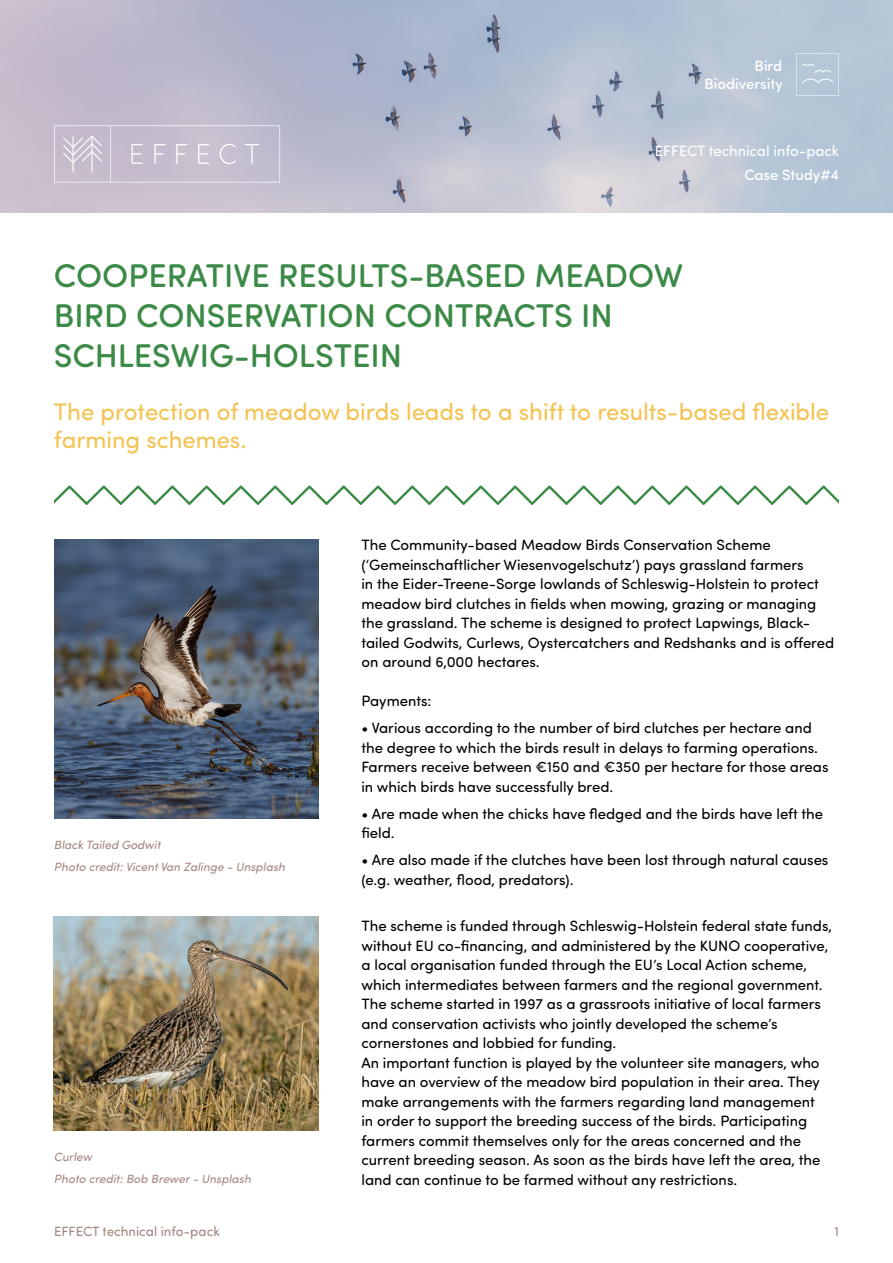
<style>
.page{position:relative;width:893px;height:1263px;background:#fff}
.page>*{position:absolute;margin:0;border:0;box-sizing:border-box;transform-origin:0 0}
.t1{font:500 33px/39.6px "Sofia Pro Soft";color:#3c8a47}
.t2{font:24px/28.8px "Sofia Pro Soft";color:#f4c353}
.t3{font:15px/19.5px "Sofia Pro Soft";color:#000}
.t4{font:500 15px/18px "Sofia Pro Soft";color:#fff;text-align:right}
.t5{font:15px "Sofia Pro Soft";color:#fff}
.t6{font:13.5px "Sofia Pro Soft";color:#a4897f}
.t7{font:italic 12px/22.5px "Sofia Pro Soft";color:#a4897f}
</style>
<div class="page">
<img style="left:0;top:0;width:893px;height:213px">
<svg style="left:54px;top:125px;width:226px;height:57px;background:#c8c1d0"></svg>
<svg style="left:54px;top:485px;width:785px;height:20px"></svg>
<img style="left:54px;top:917px;width:265px;height:214px">
<img style="left:54px;top:539px;width:265px;height:279px">
<svg style="left:796px;top:53px;width:43px;height:43px;background:#bacad9"></svg>
<p class="t4" style="left:704px;top:56px;width:80px">Bird<br>Biodiversity</p>
<p class="t5" style="left:655px;top:141px;width:186px">EFFECT technical info-pack</p>
<p class="t4" style="left:744px;top:165px;width:96px">Case Study#4</p>
<h1 class="t1" style="left:54px;top:254px;width:631px">COOPERATIVE RESULTS-BASED MEADOW<br>BIRD CONSERVATION CONTRACTS IN<br>SCHLESWIG-HOLSTEIN</h1>
<h2 class="t2" style="left:54px;top:396px;width:777px">The protection of meadow birds leads to a shift to results-based flexible farming schemes.</h2>
<p class="t7" style="left:54px;top:833px;width:233px">Black Tailed Godwit<br>Photo credit: Vicent Van Zalinge - Unsplash</p>
<p class="t7" style="left:54px;top:1144px;width:198px">Curlew<br>Photo credit: Bob Brewer - Unsplash</p>
<p class="t3" style="left:361px;top:535px;width:474px">The Community-based Meadow Birds Conservation Scheme (‘Gemeinschaftlicher Wiesenvogelschutz’) pays grassland farmers<br>in the Eider-Treene-Sorge lowlands of Schleswig-Holstein to protect meadow bird clutches in fields when mowing, grazing or managing the grassland. The scheme is designed to protect Lapwings, Black&shy;tailed Godwits, Curlews, Oystercatchers and Redshanks and is offered on around 6,000 hectares.</p>
<p class="t3" style="left:361px;top:691px;width:72px">Payments:</p>
<p class="t3" style="left:361px;top:718px;width:469px">• Various according to the number of bird clutches per hectare and the degree to which the birds result in delays to farming operations.<br>Farmers receive between €150 and €350 per hectare for those areas in which birds have successfully bred.</p>
<p class="t3" style="left:361px;top:803px;width:463px">• Are made when the chicks have fledged and the birds have left the field.</p>
<p class="t3" style="left:361px;top:850px;width:468px">• Are also made if the clutches have been lost through natural causes (e.g. weather, flood, predators).</p>
<p class="t3" style="left:361px;top:916px;width:472px">The scheme is funded through Schleswig-Holstein federal state funds, without EU co-financing, and administered by the KUNO cooperative, a local organisation funded through the EU’s Local Action scheme, which intermediates between farmers and the regional government.<br>The scheme started in 1997 as a grassroots initiative of local farmers and conservation activists who jointly developed the scheme’s cornerstones and lobbied for funding.<br>An important function is played by the volunteer site managers, who have an overview of the meadow bird population in their area. They make arrangements with the farmers regarding land management<br>in order to support the breeding success of the birds. Participating farmers commit themselves only for the areas concerned and the current breeding season. As soon as the birds have left the area, the land can continue to be farmed without any restrictions.</p>
<p class="t6" style="left:54px;top:1222px;width:167px">EFFECT technical info-pack</p>
<p class="t6" style="left:834px;top:1222px;width:6px">1</p>
</div>
